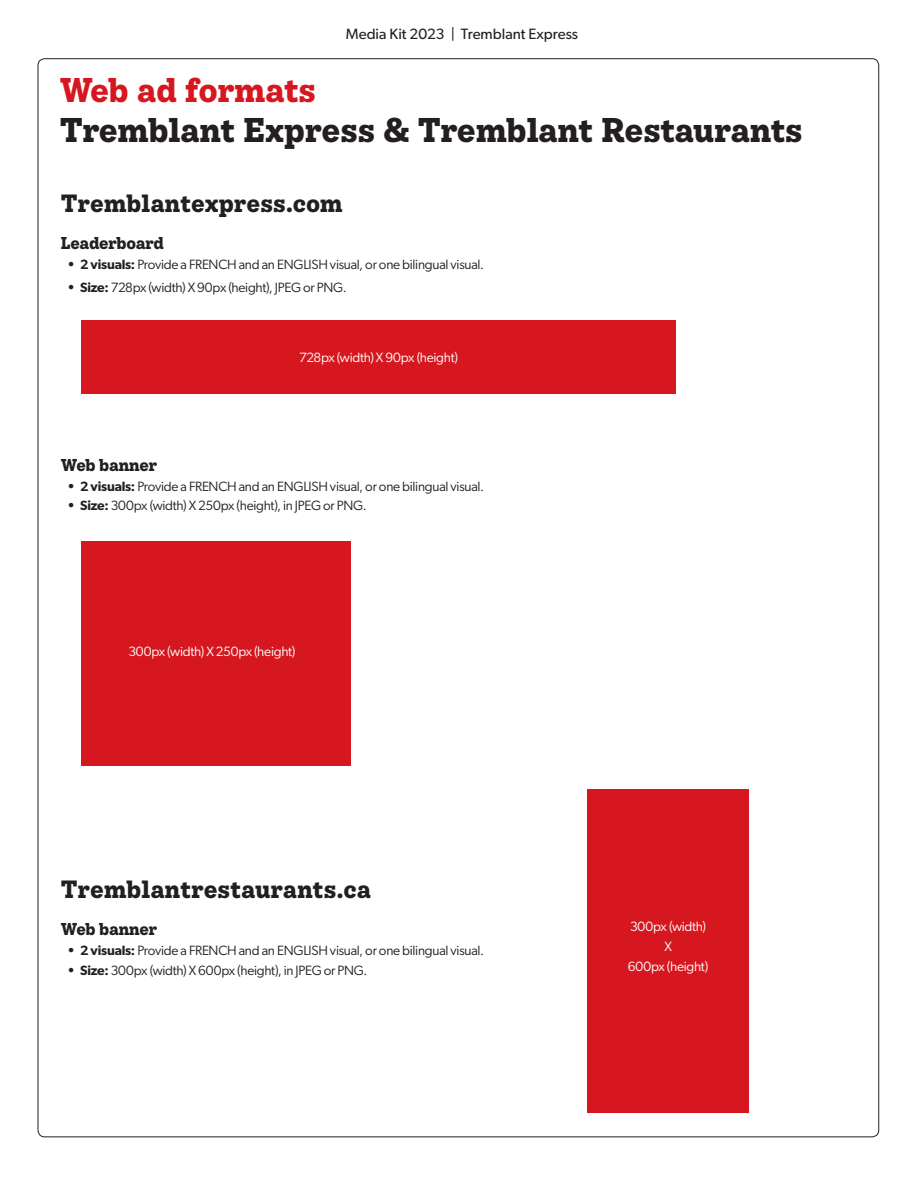
<style>
.page{position:relative;width:918px;height:1188px;background:#fff}
.page>*{position:absolute;margin:0;border:0;box-sizing:border-box;transform-origin:0 0}
.t1{font:700 33px "Ivy Style TW";letter-spacing:-.015em;color:#231f20}
.t2{font:700 33px "Ivy Style TW";letter-spacing:-.02em;color:#d7171f}
.t3{font:700 24px "Ivy Style TW";color:#231f20}
.t4{font:700 16.5px "Ivy Style TW";letter-spacing:-.025em;color:#231f20}
.t5{font:15px "Gibson";color:#231f20}
.t6{font:13.5px "Gibson";letter-spacing:-.02em;color:#231f20}
.t7{font:13.5px/19.8px "Gibson";letter-spacing:-.02em;color:#fff;text-align:center}
.s1{font-weight:600}
</style>
<div class="page">
<div style="left:81px;top:321px;width:594px;height:73px;background:#d7171f"></div>
<div style="left:81px;top:541px;width:270px;height:225px;background:#d7171f"></div>
<div style="left:587px;top:789px;width:162px;height:324px;background:#d7171f"></div>
<p class="t5" style="left:346px;top:25px;width:234px">Media Kit 2023 | Tremblant Express</p>
<h1 class="t2" style="left:60px;top:63px;width:257px">Web ad formats</h1>
<h1 class="t1" style="left:60px;top:103px;width:744px">Tremblant Express &amp; Tremblant Restaurants</h1>
<h2 class="t3" style="left:61px;top:184px;width:283px">Tremblantexpress.com</h2>
<p class="t4" style="left:61px;top:230px;width:105px">Leaderboard</p>
<p class="t6" style="left:67px;top:256px;width:418px"><span class="s1">• 2 visuals:</span> Provide a FRENCH and an ENGLISH visual, or one bilingual visual.</p>
<p class="t6" style="left:67px;top:279px;width:281px"><span class="s1">• Size:</span> 728px (width) X 90px (height), JPEG or PNG.</p>
<p class="t7" style="left:299px;top:348px;width:160px">728px (width) X 90px (height)</p>
<p class="t4" style="left:61px;top:451px;width:98px">Web banner</p>
<p class="t6" style="left:67px;top:478px;width:418px"><span class="s1">• 2 visuals:</span> Provide a FRENCH and an ENGLISH visual, or one bilingual visual.</p>
<p class="t6" style="left:67px;top:498px;width:301px"><span class="s1">• Size:</span> 300px (width) X 250px (height), in JPEG or PNG.</p>
<p class="t7" style="left:128px;top:641px;width:169px">300px (width) X 250px (height)</p>
<h2 class="t3" style="left:61px;top:870px;width:312px">Tremblantrestaurants.ca</h2>
<p class="t4" style="left:61px;top:916px;width:98px">Web banner</p>
<p class="t6" style="left:67px;top:942px;width:418px"><span class="s1">• 2 visuals:</span> Provide a FRENCH and an ENGLISH visual, or one bilingual visual.</p>
<p class="t6" style="left:67px;top:962px;width:302px"><span class="s1">• Size:</span> 300px (width) X 600px (height), in JPEG or PNG.</p>
<p class="t7" style="left:628px;top:917px;width:82px">300px (width)<br>X<br>600px (height)</p>
</div>
